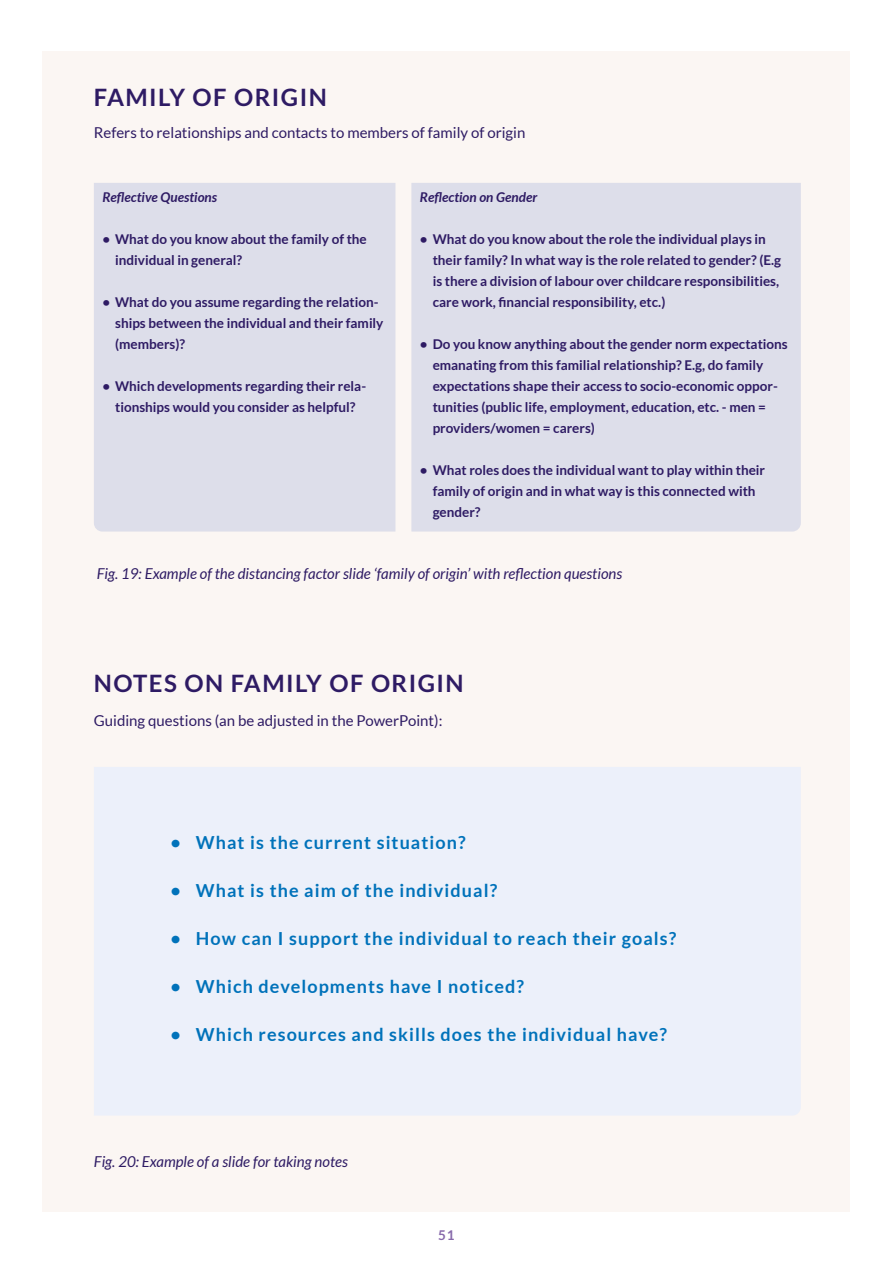
<style>
.page{position:relative;width:893px;height:1263px;background:#fff}
.page>*{position:absolute;margin:0;border:0;box-sizing:border-box;transform-origin:0 0}
.t1{font:700 24px "Lato";letter-spacing:.06em;color:#2e1b64}
.t2{font:700 18px "Lato";letter-spacing:.06em;color:#0072ba}
.t3{font:italic 15px "Lato";color:#2e1b64}
.t4{font:15px "Lato";color:#2e1b64}
.t5{font:700 13.5px/21px "Lato";color:#2e1b64}
.t6{font:italic 700 13.5px "Lato";color:#2e1b64}
.t7{font:700 13.5px "Lato";color:#8769ab}
</style>
<div class="page">
<div style="left:43px;top:51px;width:807px;height:1161px;background:#fbf6f3"></div>
<div style="left:94px;top:183px;width:301px;height:348px;background:#dddeea"></div>
<div style="left:411px;top:183px;width:390px;height:348px;background:#dddeea"></div>
<div style="left:94px;top:767px;width:707px;height:348px;background:#ecf0fa"></div>
<h1 class="t1" style="left:94px;top:84px;width:234px">FAMILY OF ORIGIN</h1>
<p class="t4" style="left:94px;top:124px;width:433px">Refers to relationships and contacts to members of family of origin</p>
<p class="t6" style="left:102px;top:190px;width:116px">Reflective Questions</p>
<p class="t5" style="left:115px;top:229px;width:253px;text-indent:-13px">• What do you know about the family of the individual in general?</p>
<p class="t5" style="left:115px;top:292px;width:270px;text-indent:-13px">• What do you assume regarding the relation&shy;ships between the individual and their family (members)?</p>
<p class="t5" style="left:102px;top:376px;width:265px;text-align:center">• Which developments regarding their rela&shy;tionships would you consider as helpful?</p>
<p class="t6" style="left:420px;top:190px;width:119px">Reflection on Gender</p>
<p class="t5" style="left:433px;top:229px;width:350px;text-indent:-13px">• What do you know about the role the individual plays in their family? In what way is the role related to gender? (E.g is there a division of labour over childcare responsibilities, care work, financial responsibility, etc.)</p>
<p class="t5" style="left:433px;top:334px;width:357px;text-indent:-13px">• Do you know anything about the gender norm expectations emanating from this familial relationship? E.g, do family expectations shape their access to socio-economic oppor&shy;tunities (public life, employment, education, etc. - men = providers/women = carers)</p>
<p class="t5" style="left:433px;top:460px;width:334px;text-indent:-13px">• What roles does the individual want to play within their family of origin and in what way is this connected with gender?</p>
<p class="t3" style="left:97px;top:565px;width:527px">Fig. 19: Example of the distancing factor slide ‘family of origin’ with reflection questions</p>
<h1 class="t1" style="left:94px;top:669px;width:371px">NOTES ON FAMILY OF ORIGIN</h1>
<p class="t4" style="left:94px;top:712px;width:350px">Guiding questions (an be adjusted in the PowerPoint):</p>
<h2 class="t2" style="left:170px;top:832px;width:297px">• What is the current situation?</h2>
<h2 class="t2" style="left:170px;top:880px;width:328px">• What is the aim of the individual?</h2>
<h2 class="t2" style="left:170px;top:928px;width:507px">• How can I support the individual to reach their goals?</h2>
<h2 class="t2" style="left:170px;top:976px;width:355px">• Which developments have I noticed?</h2>
<h2 class="t2" style="left:170px;top:1024px;width:498px">• Which resources and skills does the individual have?</h2>
<p class="t3" style="left:94px;top:1153px;width:256px">Fig. 20: Example of a slide for taking notes</p>
<p class="t7" style="left:438px;top:1227px;width:18px">51</p>
</div>
